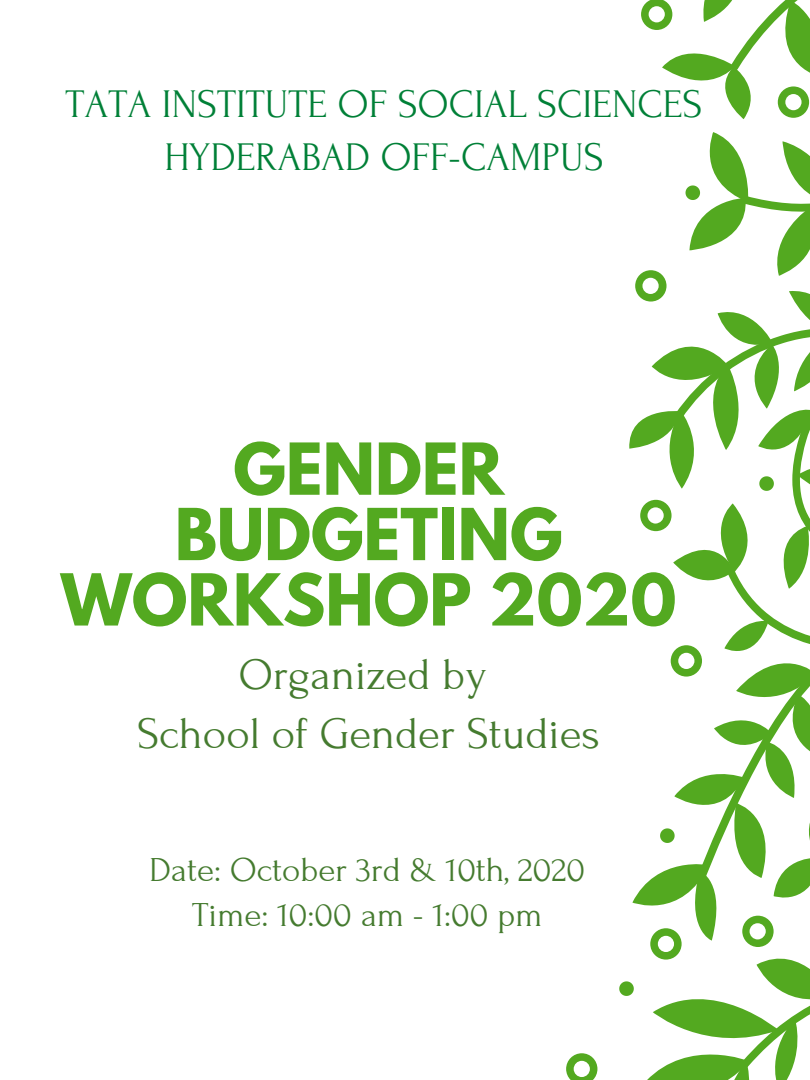
<style>
.page{position:relative;width:810px;height:1080px;background:#fff}
.page>*{position:absolute;margin:0;border:0;box-sizing:border-box;transform-origin:0 0}
.t1{font:700 63.44px/65.4px "League Spartan";color:#53a920;text-align:center}
.t2{font:45px/59.1px "Forum";color:#457b2f;text-align:center}
.t3{font:40.56px/53.2px "Forum";color:#008037;text-align:center}
.t4{font:35px/45.9px "Forum";color:#457b2f;text-align:center}
</style>
<div class="page">
<svg style="left:566px;top:1053px;width:31px;height:27px"></svg>
<svg style="left:619px;top:0;width:191px;height:1080px"></svg>
<p class="t3" style="left:65px;top:78px;width:638px">TATA INSTITUTE OF SOCIAL SCIENCES<br>HYDERABAD OFF-CAMPUS</p>
<h1 class="t1" style="left:61px;top:445px;width:617px">GENDER<br>BUDGETING<br>WORKSHOP 2020</h1>
<p class="t2" style="left:137px;top:645px;width:464px">Organized by<br>School of Gender Studies</p>
<p class="t4" style="left:150px;top:847px;width:437px">Date: October 3rd &amp; 10th, 2020<br>Time: 10:00 am - 1:00 pm</p>
</div>
